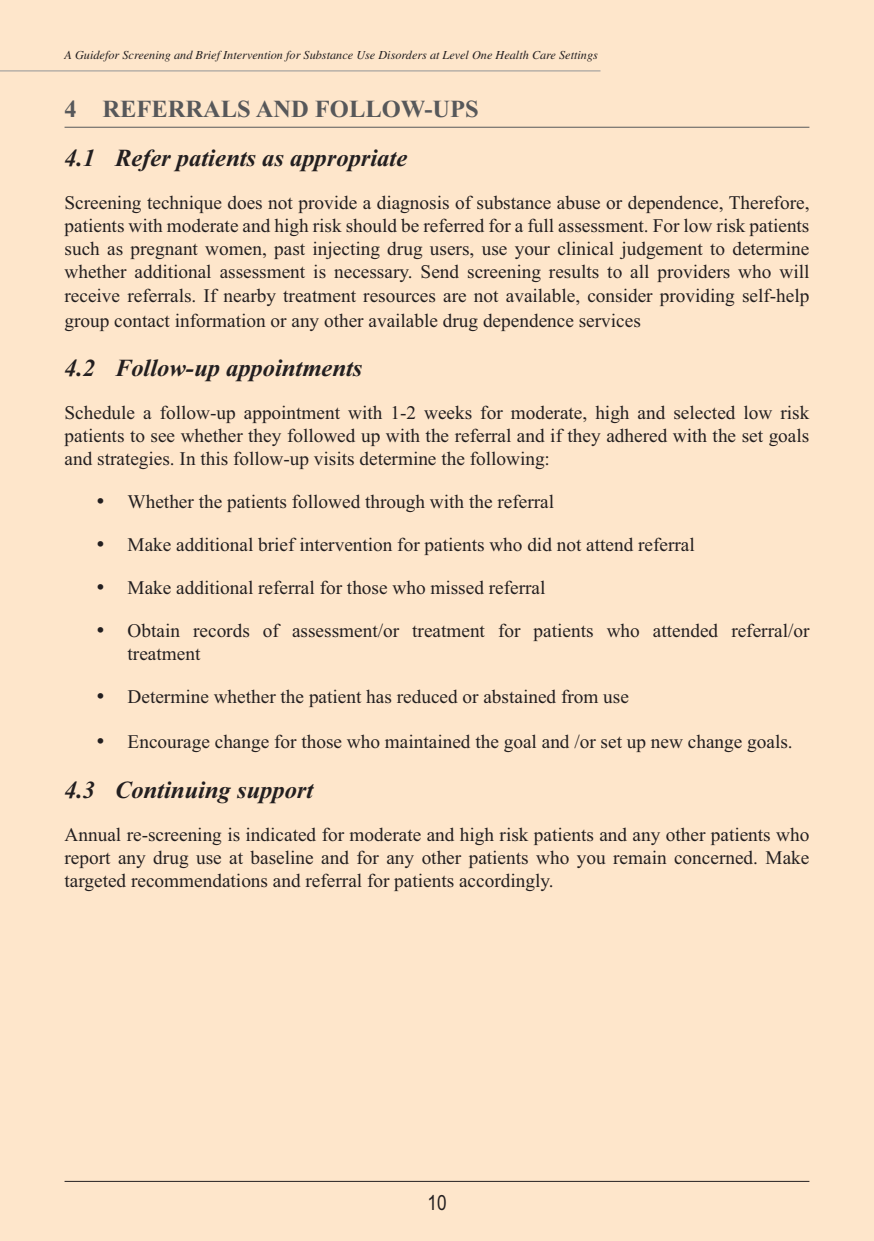
<style>
.page{position:relative;width:874px;height:1241px;background:#fff}
.page>*{position:absolute;margin:0;border:0;box-sizing:border-box;transform-origin:0 0}
.t1{font:italic 700 24.5px "Times New Roman";color:#231f20}
.t2{font:700 24.5px "Times New Roman";color:#57585a}
.t3{font:21px "Arial Narrow";color:#231f20}
.t4{font:19.25px/23.1px "Times New Roman";color:#231f20;text-align:justify}
.t5{font:italic 12.25px "Times";color:#231f20}
</style>
<div class="page">
<div style="left:0;top:0;width:873px;height:1240px;background:#fee6cb"></div>
<hr style="left:0;top:70px;width:600px;height:1px;background:#939598">
<hr style="left:64px;top:1180px;width:745px;height:1px;background:#231f20">
<hr style="left:64px;top:127px;width:745px;height:1px;background:#57585a">
<p class="t5" style="left:64px;top:51px;width:534px">A Guidefor Screening and Brief Intervention for Substance Use Disorders at Level One Health Care Settings</p>
<p class="t2" style="left:64px;top:94px;width:415px">4 REFERRALS AND FOLLOW-UPS</p>
<p class="t1" style="left:64px;top:144px;width:344px">4.1 Refer patients as appropriate</p>
<p class="t4" style="left:64px;top:191px;width:746px">Screening technique does not provide a diagnosis of substance abuse or dependence, Therefore, patients with moderate and high risk should be referred for a full assessment. For low risk patients such as pregnant women, past injecting drug users, use your clinical judgement to determine whether additional assessment is necessary. Send screening results to all providers who will receive referrals. If nearby treatment resources are not available, consider providing self-help</p>
<p class="t4" style="left:64px;top:308px;width:577px">group contact information or any other available drug dependence services</p>
<p class="t1" style="left:64px;top:353px;width:299px">4.2 Follow-up appointments</p>
<p class="t4" style="left:64px;top:401px;width:746px">Schedule a follow-up appointment with 1-2 weeks for moderate, high and selected low risk patients to see whether they followed up with the referral and if they adhered with the set goals and strategies. In this follow-up visits determine the following:</p>
<p class="t4" style="left:96px;top:490px;width:459px">• Whether the patients followed through with the referral</p>
<p class="t4" style="left:96px;top:533px;width:600px">• Make additional brief intervention for patients who did not attend referral</p>
<p class="t4" style="left:96px;top:576px;width:450px">• Make additional referral for those who missed referral</p>
<p class="t4" style="left:127px;top:618px;width:683px;text-indent:-31px">• Obtain records of assessment/or treatment for patients who attended referral/or treatment</p>
<p class="t4" style="left:96px;top:685px;width:534px">• Determine whether the patient has reduced or abstained from use</p>
<p class="t4" style="left:96px;top:730px;width:697px">• Encourage change for those who maintained the goal and /or set up new change goals.</p>
<p class="t1" style="left:64px;top:775px;width:250px">4.3 Continuing support</p>
<p class="t4" style="left:64px;top:822px;width:746px">Annual re-screening is indicated for moderate and high risk patients and any other patients who report any drug use at baseline and for any other patients who you remain concerned. Make targeted recommendations and referral for patients accordingly.</p>
<p class="t3" style="left:427px;top:1195px;width:21px">10</p>
</div>
